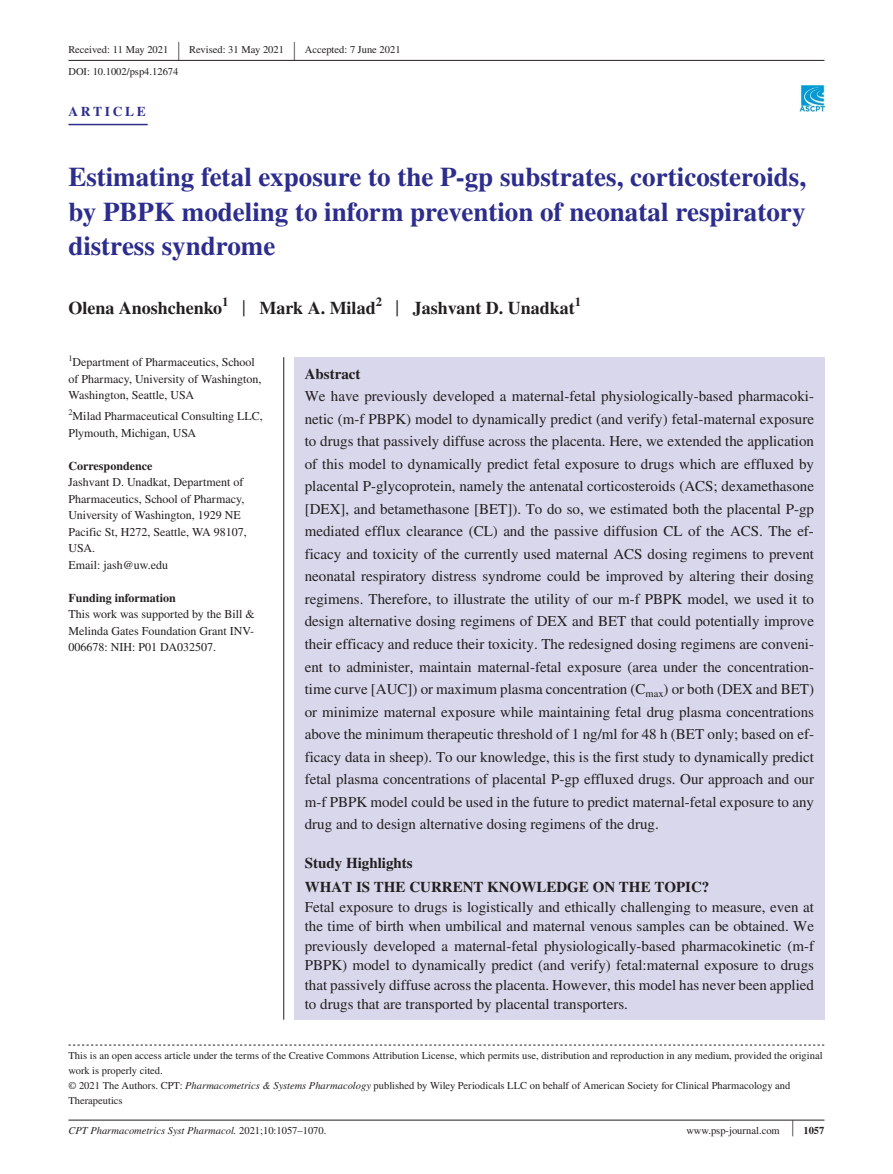
<style>
.page{position:relative;width:893px;height:1174px;background:#fff}
.page>*{position:absolute;margin:0;border:0;box-sizing:border-box;transform-origin:0 0}
.t1{font:700 27px/34.5px "STIX";color:#2c2d8c;text-align:justify}
.t2{font:26.55px "STIX";color:#231f20;scale:.4 1}
.t3{font:700 18px "STIX";color:#231f20}
.t4{font:15px/22.5px "STIX";color:#231f20;text-align:justify}
.t5{font:700 15px/24px "STIX";color:#231f20}
.t6{font:700 13.5px "STIX";letter-spacing:.2em;color:#2c2d8c}
.t7{font:700 12.6px "STIX";color:#231f20}
.t8{font:12px/16.5px "STIX";color:#231f20}
.t9{font:700 12px "STIX";color:#231f20}
.t10{font:10.5px/15px "STIX";color:#231f20}
.t11{font:italic 10.5px "STIX";color:#231f20}
.t12{font:8.4px "STIX";color:#231f20}
.s1{font-weight:400;font-size:23.4px}
.s2{font-style:italic}
.s3{font-style:normal}
.s4{font-size:23.1px}
.s5{font-weight:700}
</style>
<div class="page">
<hr style="left:68px;top:1119px;width:756px;height:1px;background:#231f20">
<img style="left:799px;top:85px;width:25px;height:26px">
<hr style="left:68px;top:60px;width:756px;height:1px;background:#231f20">
<hr style="left:68px;top:124px;width:80px;height:1px;background:#2c2d8c">
<svg style="left:68px;top:1044px;width:756px;height:1px"></svg>
<div style="left:294px;top:357px;width:530px;height:662px;background:#d9d7eb"></div>
<hr style="left:283px;top:357px;width:1px;height:662px;background:#231f20">
<p class="t10" style="left:68px;top:43px;width:101px">Received: 11 May 2021</p>
<h2 class="t2" style="left:178px;top:33px;width:7px">|</h2>
<p class="t10" style="left:189px;top:43px;width:96px">Revised: 31 May 2021</p>
<h2 class="t2" style="left:293px;top:33px;width:7px">|</h2>
<p class="t10" style="left:305px;top:43px;width:97px">Accepted: 7 June 2021</p>
<p class="t10" style="left:68px;top:65px;width:111px">DOI: 10.1002/psp4.12674</p>
<p class="t6" style="left:68px;top:103px;width:79px">ARTICLE</p>
<h1 class="t1" style="left:68px;top:159px;width:739px">Estimating fetal exposure to the P-gp substrates, corticosteroids, by PBPK modeling to inform prevention of neonatal respiratory distress syndrome</h1>
<p class="t3" style="left:68px;top:297px;width:508px">Olena Anoshchenko<sup>1</sup> <span class="s1">|</span> Mark A. Milad<sup>2</sup> <span class="s1">|</span> Jashvant D. Unadkat</p>
<p class="t7" style="left:575px;top:294px;width:8px">1</p>
<p class="t12" style="left:68px;top:352px;width:6px">1</p>
<p class="t8" style="left:68px;top:355px;width:194px;text-indent:4px">Department of Pharmaceutics, School of Pharmacy, University of Washington,<br>Washington, Seattle, USA</p>
<p class="t8" style="left:68px;top:409px;width:196px"><sup>2</sup>Milad Pharmaceutical Consulting LLC,<br>Plymouth, Michigan, USA</p>
<p class="t9" style="left:68px;top:458px;width:85px">Correspondence</p>
<p class="t8" style="left:68px;top:475px;width:180px">Jashvant D. Unadkat, Department of<br>Pharmaceutics, School of Pharmacy,<br>University of Washington, 1929 NE<br>Pacific St, H272, Seattle, WA 98107,<br>USA.<br>Email: jash@uw.edu</p>
<p class="t9" style="left:68px;top:590px;width:109px">Funding information</p>
<p class="t8" style="left:68px;top:607px;width:188px;text-align:justify">This work was supported by the Bill &amp; Melinda Gates Foundation Grant INV-006678: NIH: P01 DA032507.</p>
<p class="t5" style="left:305px;top:362px;width:57px">Abstract</p>
<p class="t4" style="left:305px;top:386px;width:511px">We have previously developed a maternal-fetal physiologically-based pharmacoki&shy;netic (m-f PBPK) model to dynamically predict (and verify) fetal-maternal exposure to drugs that passively diffuse across the placenta. Here, we extended the application of this model to dynamically predict fetal exposure to drugs which are effluxed by placental P-glycoprotein, namely the antenatal corticosteroids (ACS; dexamethasone [DEX], and betamethasone [BET]). To do so, we estimated both the placental P-gp mediated efflux clearance (CL) and the passive diffusion CL of the ACS. The ef&shy;ficacy and toxicity of the currently used maternal ACS dosing regimens to prevent neonatal respiratory distress syndrome could be improved by altering their dosing regimens. Therefore, to illustrate the utility of our m-f PBPK model, we used it to design alternative dosing regimens of DEX and BET that could potentially improve their efficacy and reduce their toxicity. The redesigned dosing regimens are conveni&shy;ent to administer, maintain maternal-fetal exposure (area under the concentration&shy;time curve [AUC]) or maximum plasma concentration (C<sub>max</sub>) or both (DEX and BET) or minimize maternal exposure while maintaining fetal drug plasma concentrations above the minimum therapeutic threshold of 1 ng/ml for 48 h (BET only; based on ef&shy;ficacy data in sheep). To our knowledge, this is the first study to dynamically predict fetal plasma concentrations of placental P-gp effluxed drugs. Our approach and our m-f PBPK model could be used in the future to predict maternal-fetal exposure to any drug and to design alternative dosing regimens of the drug.</p>
<p class="t5" style="left:305px;top:851px;width:406px">Study Highlights<br>WHAT IS THE CURRENT KNOWLEDGE ON THE TOPIC?</p>
<p class="t4" style="left:305px;top:897px;width:511px;line-height:19.5px">Fetal exposure to drugs is logistically and ethically challenging to measure, even at the time of birth when umbilical and maternal venous samples can be obtained. We previously developed a maternal-fetal physiologically-based pharmacokinetic (m-f PBPK) model to dynamically predict (and verify) fetal:maternal exposure to drugs that passively diffuse across the placenta. However, this model has never been applied to drugs that are transported by placental transporters.</p>
<p class="t10" style="left:68px;top:1048px;width:756px">This is an open access article under the terms of the Creative Commons Attribution License, which permits use, distribution and reproduction in any medium, provided the original work is properly cited.<br>© 2021 The Authors. CPT: <span class="s2">Pharmacometrics &amp; Systems Pharmacology</span> published by Wiley Periodicals LLC on behalf of American Society for Clinical Pharmacology and Therapeutics</p>
<p class="t11" style="left:68px;top:1123px;width:259px">CPT Pharmacometrics Syst Pharmacol. <span class="s3">2021;10:1057–1070.</span></p>
<p class="t10" style="left:686px;top:1123px;width:140px">www.psp-journal.com <span class="s4">|</span> <span class="s5">1057</span></p>
</div>
